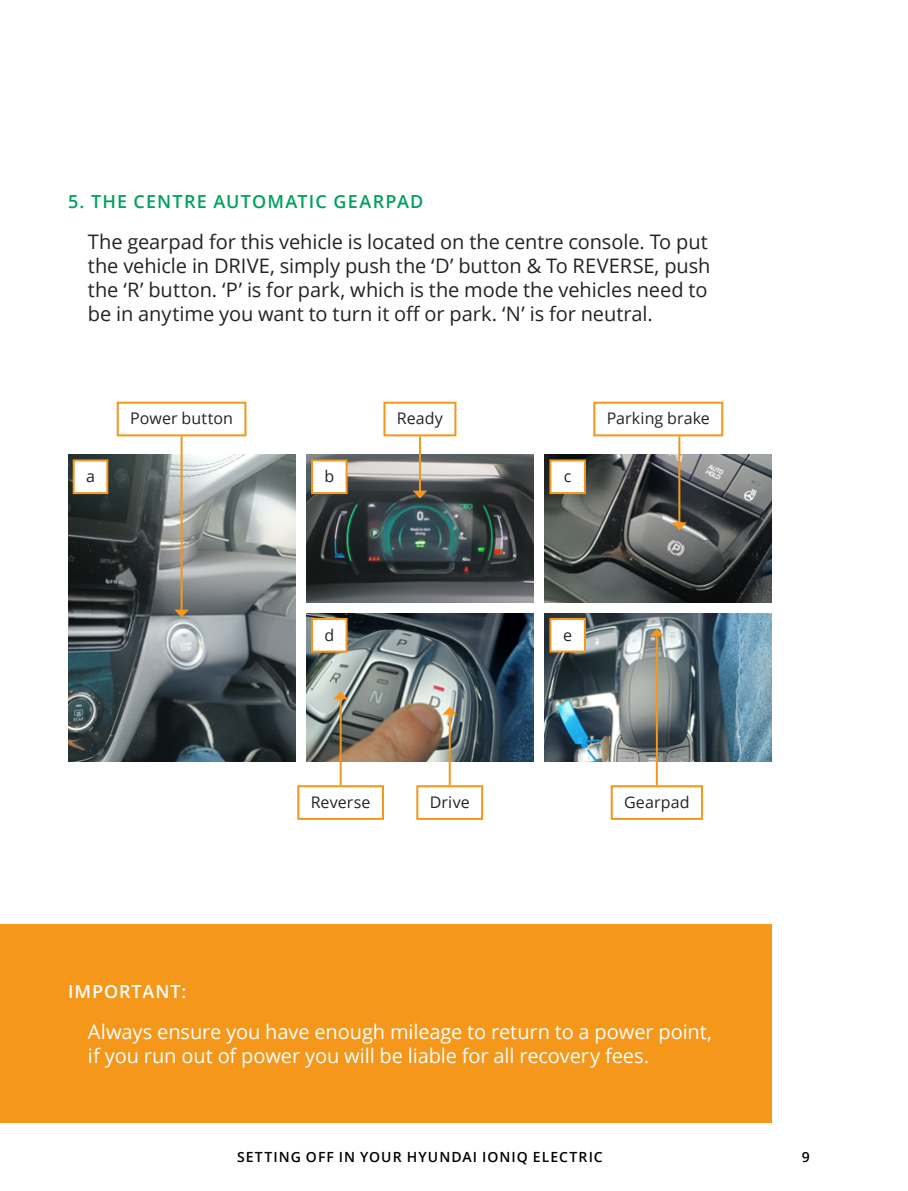
<style>
.page{position:relative;width:908px;height:1191px;background:#fff}
.page>*{position:absolute;margin:0;border:0;box-sizing:border-box;transform-origin:0 0}
.t1{font:20px/24px "Open Sans";letter-spacing:-.005em;color:#242424}
.t2{font:20px/24px "Open Sans";letter-spacing:-.005em;color:#fff}
.t3{font:600 18px "Open Sans";letter-spacing:.07em;color:#00a160}
.t4{font:600 18px "Open Sans";letter-spacing:.05em;color:#fff}
.t5{font:16px "Open Sans";letter-spacing:.005em;color:#242424}
.t6{font:600 14px "Open Sans";letter-spacing:.075em;color:#000}
</style>
<div class="page">
<div style="left:0;top:924px;width:771px;height:199px;background:#f4971a"></div>
<img style="left:68px;top:455px;width:227px;height:306px">
<img style="left:306px;top:613px;width:227px;height:148px">
<img style="left:306px;top:455px;width:227px;height:147px">
<img style="left:544px;top:455px;width:227px;height:147px">
<img style="left:544px;top:613px;width:227px;height:148px">
<div style="left:383px;top:402px;width:73px;height:34px;border:2px solid #f4971a"></div>
<div style="left:416px;top:785px;width:67px;height:35px;border:2px solid #f4971a"></div>
<div style="left:297px;top:785px;width:87px;height:35px;border:2px solid #f4971a"></div>
<div style="left:117px;top:402px;width:129px;height:34px;border:2px solid #f4971a"></div>
<div style="left:593px;top:402px;width:130px;height:34px;border:2px solid #f4971a"></div>
<div style="left:610px;top:785px;width:92px;height:35px;border:2px solid #f4971a"></div>
<hr style="left:419px;top:436px;width:2px;height:56px;background:#f4971a">
<svg style="left:412px;top:490px;width:15px;height:8px"></svg>
<hr style="left:448px;top:713px;width:2px;height:72px;background:#f4971a">
<svg style="left:442px;top:707px;width:15px;height:7px"></svg>
<hr style="left:655px;top:635px;width:2px;height:150px;background:#f4971a">
<svg style="left:649px;top:628px;width:15px;height:8px"></svg>
<hr style="left:339px;top:698px;width:2px;height:87px;background:#f4971a">
<svg style="left:333px;top:691px;width:15px;height:8px"></svg>
<hr style="left:180px;top:436px;width:2px;height:175px;background:#f4971a">
<svg style="left:174px;top:609px;width:15px;height:8px"></svg>
<hr style="left:678px;top:436px;width:2px;height:87px;background:#f4971a">
<svg style="left:671px;top:522px;width:15px;height:8px"></svg>
<div style="left:74px;top:460px;width:33px;height:33px;background:#fff"></div>
<div style="left:73px;top:459px;width:35px;height:35px;border:2px solid #f4971a"></div>
<div style="left:312px;top:460px;width:34px;height:33px;background:#fff"></div>
<div style="left:311px;top:459px;width:36px;height:35px;border:2px solid #f4971a"></div>
<div style="left:312px;top:619px;width:34px;height:32px;background:#fff"></div>
<div style="left:311px;top:618px;width:36px;height:34px;border:2px solid #f4971a"></div>
<div style="left:550px;top:460px;width:34px;height:33px;background:#fff"></div>
<div style="left:549px;top:459px;width:36px;height:35px;border:2px solid #f4971a"></div>
<div style="left:550px;top:619px;width:34px;height:32px;background:#fff"></div>
<div style="left:549px;top:618px;width:36px;height:34px;border:2px solid #f4971a"></div>
<p class="t3" style="left:68px;top:189px;width:357px">5. THE CENTRE AUTOMATIC GEARPAD</p>
<p class="t1" style="left:88px;top:229px;width:623px">The gearpad for this vehicle is located on the centre console. To put the vehicle in DRIVE, simply push the ‘D’ button &amp; To REVERSE, push the ‘R’ button. ‘P’ is for park, which is the mode the vehicles need to be in anytime you want to turn it off or park. ‘N’ is for neutral.</p>
<p class="t5" style="left:130px;top:408px;width:104px">Power button</p>
<p class="t5" style="left:606px;top:408px;width:105px">Parking brake</p>
<p class="t5" style="left:396px;top:408px;width:48px">Ready</p>
<p class="t5" style="left:86px;top:465px;width:10px">a</p>
<p class="t5" style="left:324px;top:465px;width:11px">b</p>
<p class="t5" style="left:563px;top:465px;width:9px">c</p>
<p class="t5" style="left:324px;top:624px;width:11px">d</p>
<p class="t5" style="left:563px;top:624px;width:10px">e</p>
<p class="t5" style="left:310px;top:791px;width:61px">Reverse</p>
<p class="t5" style="left:429px;top:791px;width:42px">Drive</p>
<p class="t5" style="left:623px;top:791px;width:67px">Gearpad</p>
<p class="t4" style="left:68px;top:979px;width:120px">IMPORTANT:</p>
<p class="t2" style="left:88px;top:1019px;width:625px">Always ensure you have enough mileage to return to a power point, if you run out of power you will be liable for all recovery fees.</p>
<p class="t6" style="left:237px;top:1147px;width:19px">SETTING</p>
<p class="t6" style="left:306px;top:1147px;width:10px">OFF</p>
<p class="t6" style="left:339px;top:1147px;width:33px">IN YOUR</p>
<p class="t6" style="left:406px;top:1147px;width:23px">HYUNDAI</p>
<p class="t6" style="left:482px;top:1147px;width:69px">IONIQ ELECTRIC</p>
<p class="t6" style="left:801px;top:1147px;width:9px">9</p>
</div>
